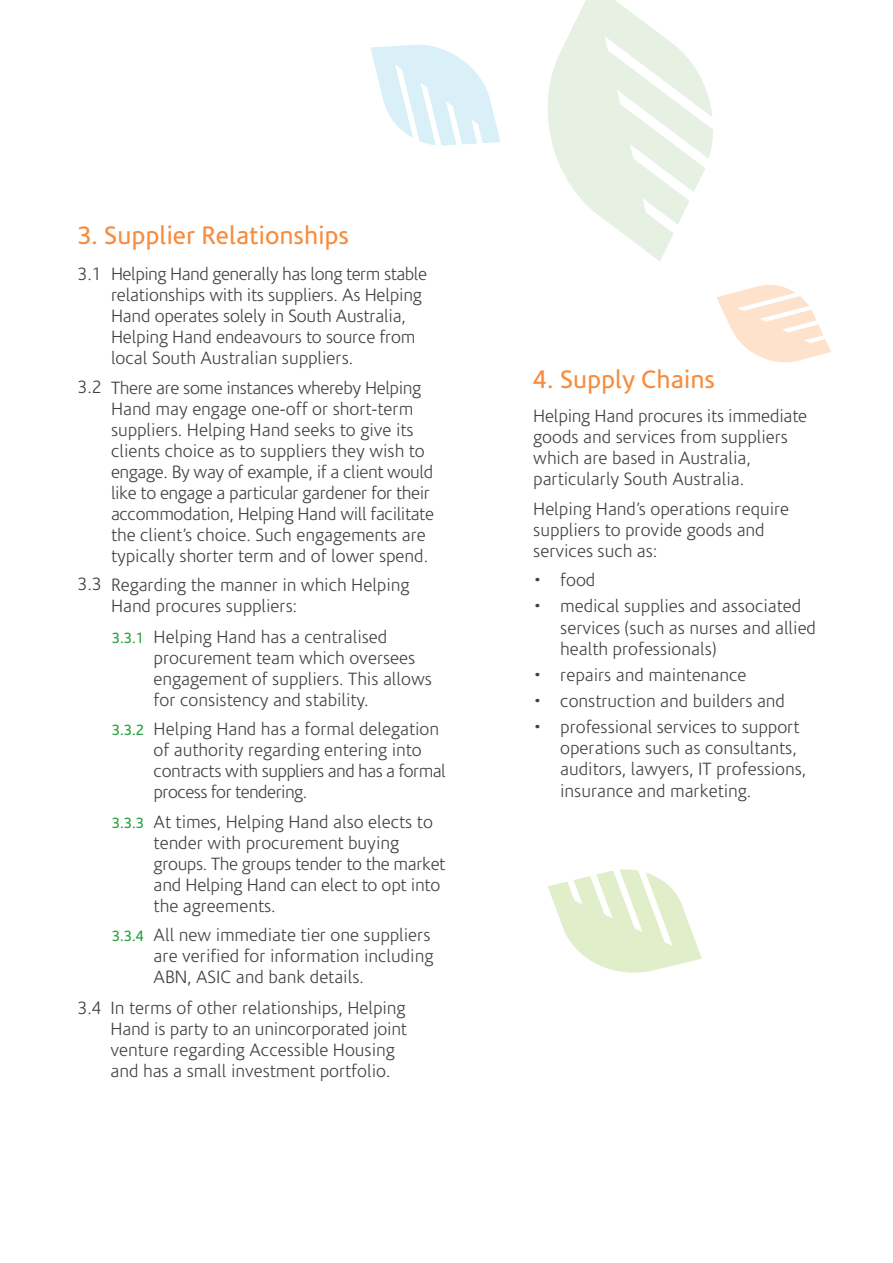
<style>
.page{position:relative;width:893px;height:1263px;background:#fff}
.page>*{position:absolute;margin:0;border:0;box-sizing:border-box;transform-origin:0 0}
.t1{font:25.5px "Corisande";color:#f78d3e}
.t2{font:300 18px/21px "Corisande";color:#414042}
.t3{font:15px "Corisande";color:#2ca243}
</style>
<div class="page">
<svg style="left:548px;top:869px;width:154px;height:104px"></svg>
<svg style="left:370px;top:45px;width:130px;height:101px"></svg>
<svg style="left:548px;top:0;width:165px;height:261px;fill:#e6f0e3"></svg>
<svg style="left:716px;top:285px;width:115px;height:78px"></svg>
<h1 class="t1" style="left:78px;top:221px;width:273px">3. Supplier Relationships</h1>
<p class="t2" style="left:78px;top:264px;width:26px">3.1</p>
<p class="t2" style="left:78px;top:377px;width:26px">3.2</p>
<p class="t2" style="left:78px;top:574px;width:26px">3.3</p>
<p class="t2" style="left:111px;top:264px;width:317px">Helping Hand generally has long term stable relationships with its suppliers. As Helping Hand operates solely in South Australia, Helping Hand endeavours to source from local South Australian suppliers.</p>
<p class="t2" style="left:111px;top:378px;width:324px">There are some instances whereby Helping Hand may engage one-off or short-term suppliers. Helping Hand seeks to give its clients choice as to suppliers they wish to engage. By way of example, if a client would like to engage a particular gardener for their accommodation, Helping Hand will facilitate the client’s choice. Such engagements are typically shorter term and of lower spend.</p>
<p class="t2" style="left:111px;top:575px;width:300px">Regarding the manner in which Helping<br>Hand procures suppliers:</p>
<p class="t3" style="left:112px;top:630px;width:34px">3.3.1</p>
<p class="t3" style="left:112px;top:721px;width:34px">3.3.2</p>
<p class="t3" style="left:112px;top:815px;width:34px">3.3.3</p>
<p class="t3" style="left:112px;top:928px;width:34px">3.3.4</p>
<p class="t2" style="left:154px;top:627px;width:280px">Helping Hand has a centralised procurement team which oversees engagement of suppliers. This allows for consistency and stability.</p>
<p class="t2" style="left:154px;top:719px;width:294px">Helping Hand has a formal delegation of authority regarding entering into contracts with suppliers and has a formal process for tendering.</p>
<p class="t2" style="left:154px;top:812px;width:293px">At times, Helping Hand also elects to tender with procurement buying groups. The groups tender to the market and Helping Hand can elect to opt into the agreements.</p>
<p class="t2" style="left:154px;top:925px;width:281px">All new immediate tier one suppliers are verified for information including<br>ABN, ASIC and bank details.</p>
<p class="t2" style="left:111px;top:998px;width:298px;text-indent:-33px">3.4 In terms of other relationships, Helping Hand is party to an unincorporated joint venture regarding Accessible Housing and has a small investment portfolio.</p>
<h1 class="t1" style="left:533px;top:366px;width:183px">4. Supply Chains</h1>
<p class="t2" style="left:533px;top:406px;width:275px">Helping Hand procures its immediate goods and services from suppliers which are based in Australia, particularly South Australia.</p>
<p class="t2" style="left:533px;top:499px;width:258px">Helping Hand’s operations require suppliers to provide goods and services such as:</p>
<p class="t2" style="left:533px;top:570px;width:64px">• food</p>
<p class="t2" style="left:560px;top:596px;width:257px;text-indent:-27px">• medical supplies and associated services (such as nurses and allied health professionals)</p>
<p class="t2" style="left:533px;top:665px;width:215px">• repairs and maintenance</p>
<p class="t2" style="left:533px;top:691px;width:253px">• construction and builders and</p>
<p class="t2" style="left:560px;top:717px;width:248px;text-indent:-27px">• professional services to support operations such as consultants, auditors, lawyers, IT professions, insurance and marketing.</p>
</div>
